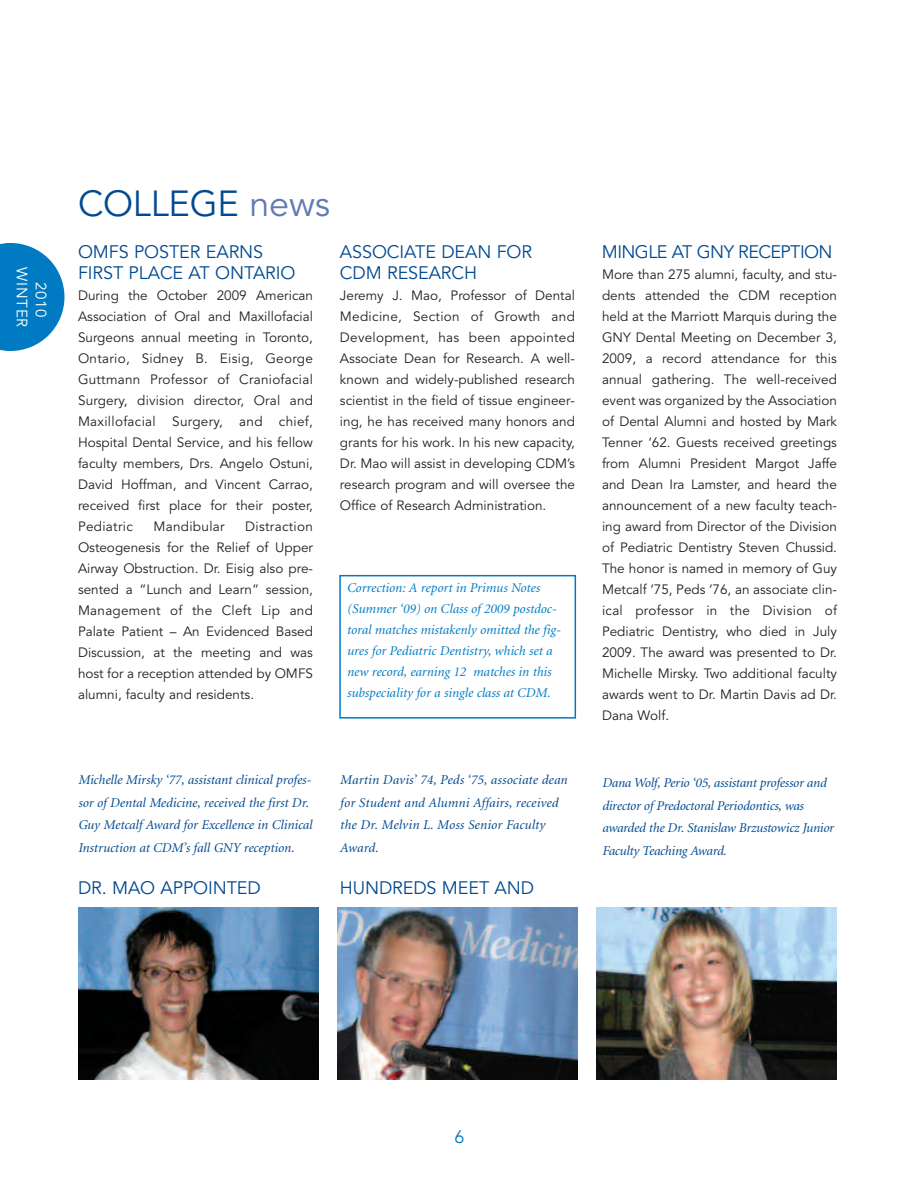
<style>
.page{position:relative;width:918px;height:1188px;background:#fff}
.page>*{position:absolute;margin:0;border:0;box-sizing:border-box;transform-origin:0 0}
.t1{font:36px "Avenir";letter-spacing:-.005em;color:#014990}
.t2{font:18px/21px "Avenir";letter-spacing:-.005em;color:#014990}
.t3{font:18px "Avenir";letter-spacing:-.035em;color:#014990}
.t4{font:18px "Avenir";color:#007bc3}
.t5{font:15px/18.8px "Avenir";letter-spacing:.055em;color:#fff;text-align:center}
.t6{font:13.5px/21px "Avenir";color:#231f20;text-align:justify}
.t7{font:italic 13.5px/22.5px "Minion";color:#014990}
.t8{font:italic 13.5px/21px "Minion";color:#007bc3}
.t9{font:13.5px "Avenir";letter-spacing:.02em;color:#231f20}
.s1{color:#637bb2}
</style>
<div class="page">
<div style="left:339px;top:575px;width:237px;height:144px;border:2px solid #007bc3"></div>
<svg style="left:0;top:243px;width:64px;height:108px"></svg>
<img style="left:78px;top:907px;width:240px;height:173px">
<img style="left:338px;top:907px;width:240px;height:173px">
<img style="left:597px;top:907px;width:240px;height:173px">
<p class="t5" style="left:49px;top:267px;width:62px;rotate:90deg">2010<br>WINTER</p>
<h1 class="t1" style="left:78px;top:189px;width:254px">COLLE E <span class="s1">news</span></h1>
<h4 class="t2" style="left:78px;top:242px;width:219px">OMFS POSTER EARNS<br>FIRST PLACE AT ONTARIO</h4>
<p class="t6" style="left:78px;top:286px;width:237px">During the October 2009 American Association of Oral and Maxillofacial Surgeons annual meeting in Toronto, Ontario, Sidney B. Eisig,</p>
<p class="t6" style="left:276px;top:349px;width:38px">eorge</p>
<p class="t9" style="left:89px;top:373px;width:226px">uttmann Professor of Craniofacial</p>
<p class="t6" style="left:78px;top:391px;width:237px">Surgery, division director, Oral and</p>
<p class="t9" style="left:78px;top:416px;width:236px">Maxillofacial Surgery, and chief,</p>
<p class="t6" style="left:78px;top:433px;width:237px">Hospital Dental Service, and his fellow</p>
<p class="t6" style="left:78px;top:454px;width:237px">faculty members, Drs. Angelo Ostuni,</p>
<p class="t6" style="left:78px;top:475px;width:237px">David Hoffman, and Vincent Carrao,</p>
<p class="t6" style="left:78px;top:496px;width:237px">received first place for their poster,</p>
<p class="t9" style="left:78px;top:521px;width:56px">Pediatric</p>
<p class="t9" style="left:153px;top:521px;width:73px">Mandibular</p>
<p class="t6" style="left:78px;top:517px;width:237px;text-indent:167px">Distraction Osteogenesis for the Relief of Upper Airway Obstruction. Dr. Eisig also pre&shy;sented a “Lunch and Learn” session, Management of the Cleft Lip and Palate Patient – An Evidenced Based Discussion, at the meeting and was host for a reception attended by OMFS alumni, faculty and residents.</p>
<p class="t2" style="left:340px;top:242px;width:194px">ASSOCIATE DEAN FOR<br>CDM RESEARCH</p>
<p class="t6" style="left:340px;top:286px;width:237px">Jeremy J. Mao, Professor of Dental<br>Medicine, Section of</p>
<p class="t6" style="left:340px;top:307px;width:237px;text-indent:165px">rowth and Development, has been appointed Associate Dean for Research. A well&shy;known and widely-published research scientist in the field of tissue engineer&shy;ing, he has received many honors and grants for his work. In his new capacity, Dr. Mao will assist in developing CDM’s research program and will oversee the Office of Research Administration.</p>
<p class="t8" style="left:347px;top:578px;width:215px">Correction: A report in Primus Notes (Summer ‘09) on Class of 2009 postdoc&shy;toral matches mistakenly omitted the fig&shy;ures for Pediatric Dentistry, which set a new record, earning 12 matches in this subspeciality for a single class at CDM</p>
<p class="t7" style="left:78px;top:770px;width:236px">Michelle Mirsky ‘77, assistant clinical profes&shy;sor of Dental Medicine, received the first Dr Guy Metcalf Award for Excellence in Clinical Instruction at CDM’s fall GNY reception</p>
<h4 class="t2" style="left:78px;top:878px;width:184px">DR. MAO APPOINTED</h4>
<p class="t7" style="left:340px;top:770px;width:229px">Martin Davis’ 74, Peds ‘75, associate dean for Student and Alumni Affairs, received the Dr Melvin L Moss Senior Faculty<br>Award</p>
<h4 class="t2" style="left:340px;top:878px;width:196px">HUNDREDS MEET AND</h4>
<h4 class="t3" style="left:602px;top:244px;width:232px">MIN LE AT NY RECEPTION</h4>
<p class="t6" style="left:602px;top:265px;width:237px">More than 275 alumni, faculty, and stu-</p>
<p class="t6" style="left:602px;top:286px;width:237px">dents attended the CDM reception</p>
<p class="t6" style="left:602px;top:307px;width:237px">held at the Marriott Marquis during the</p>
<p class="t6" style="left:613px;top:328px;width:226px">NY Dental Meeting on December 3,</p>
<p class="t6" style="left:602px;top:349px;width:237px">2009, a record attendance for this</p>
<p class="t6" style="left:602px;top:370px;width:237px">annual gathering. The well-received</p>
<p class="t6" style="left:602px;top:391px;width:237px">event was organized by the Association</p>
<p class="t6" style="left:602px;top:412px;width:237px">of Dental Alumni and hosted by Mark</p>
<p class="t6" style="left:602px;top:433px;width:237px">Tenner ‘62. uests received greetings</p>
<p class="t6" style="left:602px;top:454px;width:237px">from Alumni President Margot Jaffe</p>
<p class="t6" style="left:602px;top:475px;width:237px">and Dean Ira Lamster, and heard the</p>
<p class="t6" style="left:602px;top:496px;width:237px">announcement of a new faculty teach-</p>
<p class="t6" style="left:602px;top:517px;width:237px">ing award from Director of the Division</p>
<p class="t6" style="left:602px;top:538px;width:237px">of Pediatric Dentistry Steven Chussid.</p>
<p class="t6" style="left:602px;top:559px;width:237px">The honor is named in memory of uy</p>
<p class="t6" style="left:602px;top:580px;width:237px">Metcalf ‘75, Peds ‘76, an associate clin-</p>
<p class="t9" style="left:602px;top:605px;width:237px">ical professor in the Division of</p>
<p class="t6" style="left:602px;top:622px;width:237px">Pediatric Dentistry, who died in July</p>
<p class="t6" style="left:602px;top:643px;width:237px">2009. The award was presented to Dr.</p>
<p class="t6" style="left:602px;top:664px;width:237px">Michelle Mirsky. Two additional faculty</p>
<p class="t6" style="left:602px;top:685px;width:237px">awards went to Dr. Martin Davis ad Dr.</p>
<p class="t6" style="left:602px;top:706px;width:69px">Dana Wolf.</p>
<p class="t7" style="left:602px;top:773px;width:233px">Dana Wolf, Perio ‘05, assistant professor and director of Predoctoral Periodontics, was awarded the Dr Stanislaw Brzustowicz Junior Faculty Teaching Award</p>
<h2 class="t4" style="left:455px;top:1129px;width:12px">6</h2>
</div>
